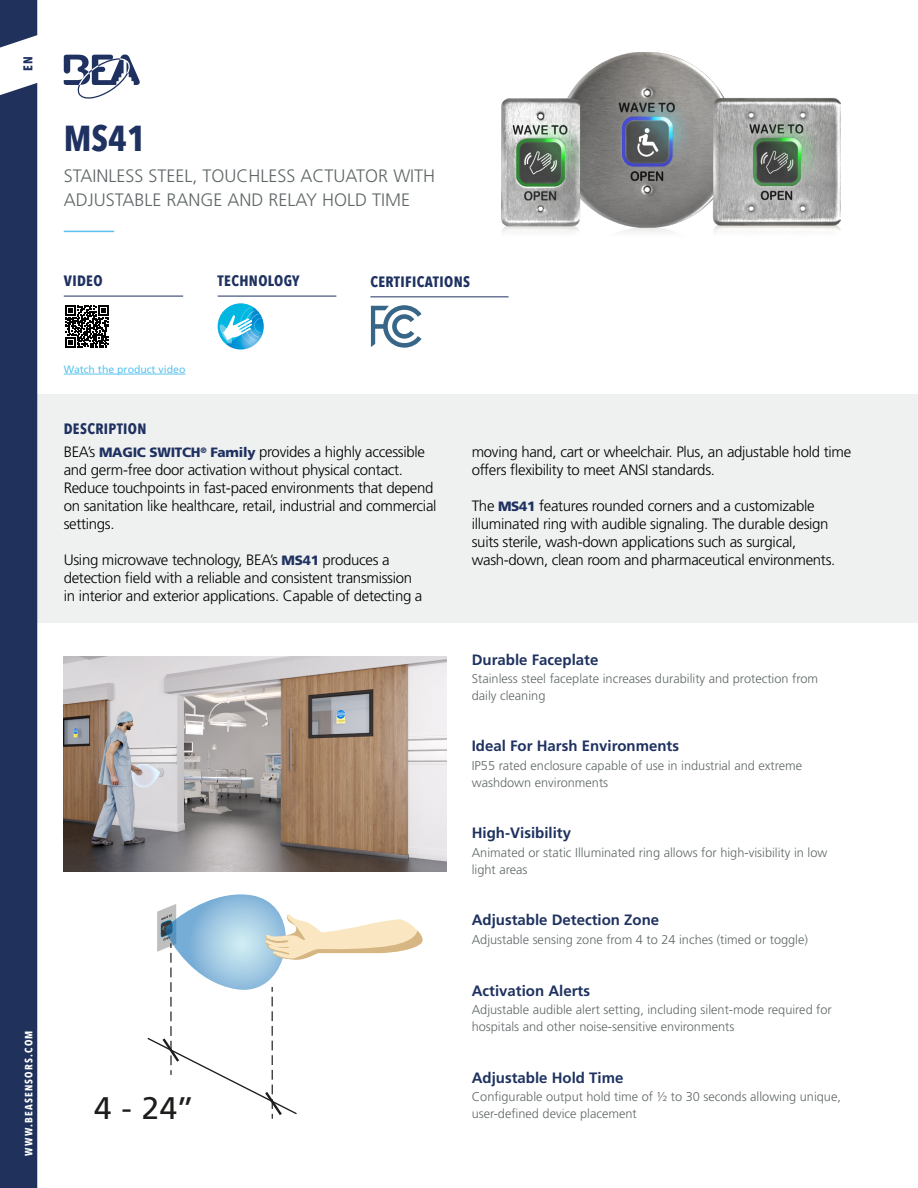
<style>
.page{position:relative;width:918px;height:1188px;background:#fff}
.page>*{position:absolute;margin:0;border:0;box-sizing:border-box;transform-origin:0 0}
.t1{font:700 36px "Avenir Next Condensed";color:#1e3160}
.t2{font:31.2px "Frutiger LT Std";color:#1d1d1b}
.t3{font:300 18px/24px "Frutiger LT Std";color:#606768}
.t4{font:300 15px/18px "Frutiger LT Std";letter-spacing:-.02em;color:#000}
.t5{font:700 15px "Frutiger LT Std";color:#1e3160}
.t6{font:700 15px "Avenir Next Condensed";letter-spacing:.025em;color:#1e3160}
.t7{font:300 12.75px/16.5px "Frutiger LT Std";color:#606768}
.t8{font:700 12.75px "Avenir Next Condensed";color:#1e3160}
.t9{font:10.5px "Frutiger LT Std";color:#5cc3ef}
.t10{font:700 10.5px "Avenir Next Condensed";letter-spacing:.12em;color:#fff}
.s1{font-weight:900;font-size:13.5px;color:#1e3160}
</style>
<div class="page">
<div style="left:15px;top:395px;width:903px;height:228px;background:#eff0f0"></div>
<div style="left:0;top:83px;width:37px;height:1105px;background:#20325b"></div>
<svg style="left:0;top:0;width:37px;height:48px;background:#3e4e71"></svg>
<svg style="left:64px;top:55px;width:76px;height:44px"></svg>
<img style="left:502px;top:52px;width:338px;height:181px">
<svg style="left:147px;top:894px;width:276px;height:225px"></svg>
<img style="left:64px;top:657px;width:382px;height:215px">
<hr style="left:64px;top:231px;width:50px;height:1px;background:#5cc3ef">
<svg style="left:218px;top:303px;width:46px;height:47px"></svg>
<svg style="left:218px;top:303px;width:43px;height:42px"></svg>
<svg style="left:371px;top:305px;width:51px;height:43px"></svg>
<hr style="left:218px;top:296px;width:118px;height:1px;background:#1e3160">
<hr style="left:64px;top:374px;width:121px;height:1px;background:#5cc3ef">
<hr style="left:64px;top:296px;width:119px;height:1px;background:#1e3160">
<hr style="left:370px;top:296px;width:139px;height:1px;background:#1e3160">
<svg style="left:65px;top:305px;width:43px;height:43px"></svg>
<p class="t8" style="left:20px;top:71px;width:16px;rotate:-90deg">EN</p>
<p class="t10" style="left:22px;top:1156px;width:127px;rotate:-90deg">WWW.BEASENSORS.COM</p>
<h1 class="t1" style="left:64px;top:116px;width:84px">MS41</h1>
<p class="t3" style="left:64px;top:164px;width:373px">STAINLESS STEEL, TOUCHLESS ACTUATOR WITH<br>ADJUSTABLE RANGE AND RELAY HOLD TIME</p>
<p class="t6" style="left:64px;top:272px;width:40px">VIDEO</p>
<p class="t6" style="left:370px;top:273px;width:101px">CERTIFICATIONS</p>
<p class="t6" style="left:218px;top:272px;width:83px">TECHNOLOGY</p>
<p class="t9" style="left:64px;top:363px;width:123px">Watch the product video</p>
<p class="t6" style="left:64px;top:420px;width:84px">DESCRIPTION</p>
<p class="t4" style="left:64px;top:443px;width:374px">BEA’s <span class="s1">MAGIC SWITCH</span><sup>®</sup> <span class="s1">Family</span> provides a highly accessible and germ-free door activation without physical contact.<br>Reduce touchpoints in fast-paced environments that depend on sanitation like healthcare, retail, industrial and commercial settings.</p>
<p class="t4" style="left:64px;top:551px;width:360px">Using microwave technology, BEA’s <span class="s1">MS41</span> produces a detection field with a reliable and consistent transmission in interior and exterior applications. Capable of detecting a</p>
<h2 class="t2" style="left:94px;top:1089px;width:100px">4 - 24’’</h2>
<p class="t4" style="left:472px;top:443px;width:381px">moving hand, cart or wheelchair. Plus, an adjustable hold time offers flexibility to meet ANSI standards.</p>
<p class="t4" style="left:472px;top:497px;width:365px">The <span class="s1">MS41</span> features rounded corners and a customizable illuminated ring with audible signaling. The durable design suits sterile, wash-down applications such as surgical, wash-down, clean room and pharmaceutical environments.</p>
<p class="t5" style="left:472px;top:650px;width:128px">Durable Faceplate</p>
<p class="t7" style="left:472px;top:671px;width:348px">Stainless steel faceplate increases durability and protection from daily cleaning</p>
<p class="t5" style="left:472px;top:737px;width:209px">Ideal For Harsh Environments</p>
<p class="t7" style="left:472px;top:758px;width:332px">IP55 rated enclosure capable of use in industrial and extreme washdown environments</p>
<p class="t5" style="left:472px;top:824px;width:101px">High-Visibility</p>
<p class="t7" style="left:472px;top:845px;width:357px">Animated or static Illuminated ring allows for high-visibility in low light areas</p>
<p class="t5" style="left:472px;top:911px;width:189px">Adjustable Detection Zone</p>
<p class="t7" style="left:472px;top:932px;width:338px">Adjustable sensing zone from 4 to 24 inches (timed or toggle)</p>
<p class="t5" style="left:472px;top:982px;width:120px">Activation Alerts</p>
<p class="t7" style="left:472px;top:1002px;width:362px">Adjustable audible alert setting, including silent-mode required for hospitals and other noise-sensitive environments</p>
<p class="t5" style="left:472px;top:1069px;width:153px">Adjustable Hold Time</p>
<p class="t7" style="left:472px;top:1089px;width:371px">Configurable output hold time of 1/2 to 30 seconds allowing unique, user-defined device placement</p>
</div>
